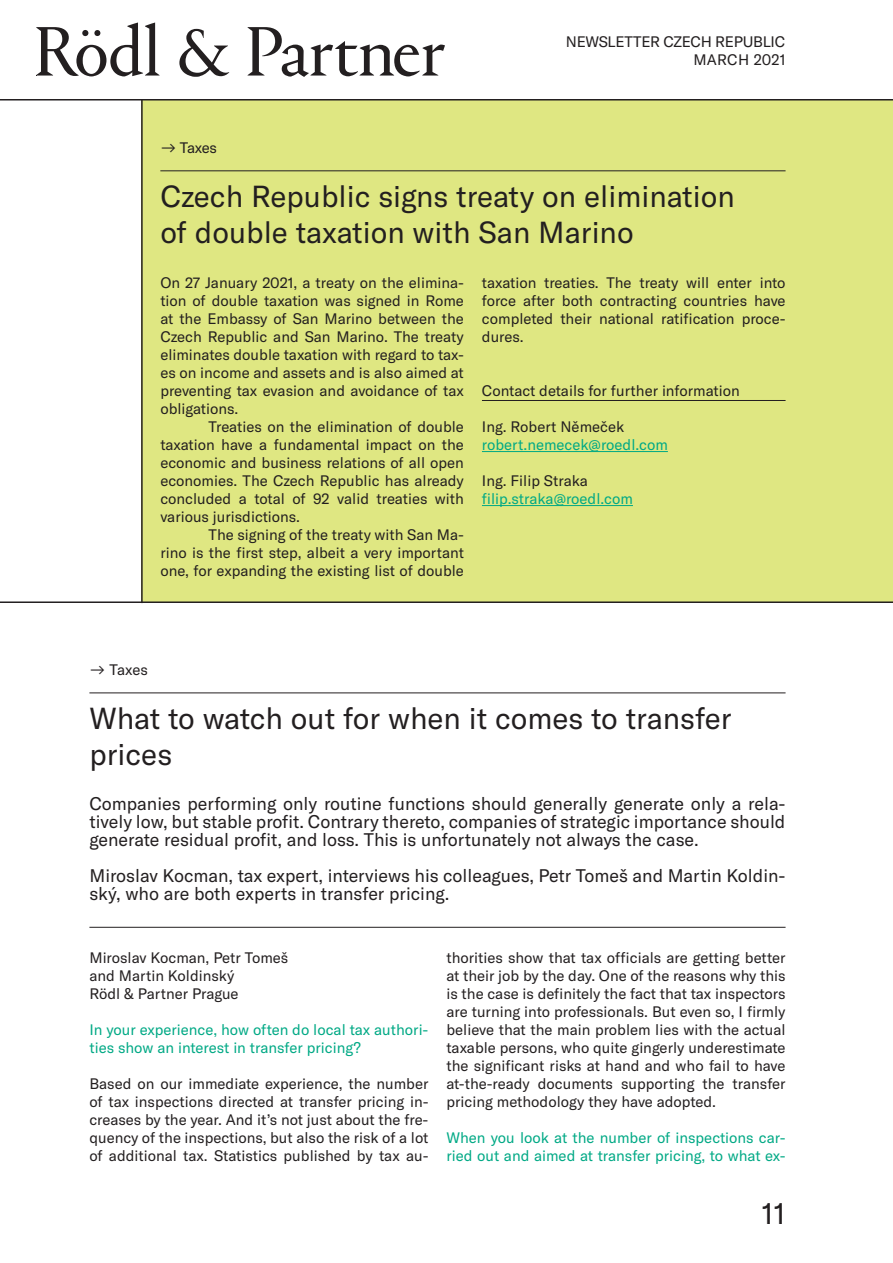
<style>
.page{position:relative;width:893px;height:1263px;background:#fff}
.page>*{position:absolute;margin:0;border:0;box-sizing:border-box;transform-origin:0 0}
.t1{font:30px/36px "GT America";color:#231f20}
.t2{font:18px/18px "GT America";color:#231f20;text-align:justify}
.t3{font:15px/18px "GT America";color:#231f20;text-align:justify}
.t4{font:15px/18px "GT America";color:#00a985}
</style>
<div class="page">
<div style="left:142px;top:100px;width:751px;height:503px;background:#dfe782"></div>
<hr style="left:141px;top:100px;width:2px;height:503px;background:#231f20">
<hr style="left:482px;top:400px;width:304px;height:1px;background:#231f20">
<hr style="left:482px;top:451px;width:186px;height:1px;background:#00a985">
<hr style="left:482px;top:505px;width:151px;height:1px;background:#00a985">
<hr style="left:160px;top:171px;width:626px;height:1px;background:#231f20">
<hr style="left:0;top:601px;width:893px;height:2px;background:#231f20">
<hr style="left:89px;top:693px;width:697px;height:1px;background:#231f20">
<hr style="left:89px;top:927px;width:697px;height:1px;background:#231f20">
<hr style="left:0;top:99px;width:893px;height:1px;background:#231f20">
<svg style="left:36px;top:23px;width:409px;height:54px"></svg>
<p class="t3" style="left:566px;top:32px;width:52px">newsletter</p>
<p class="t3" style="left:663px;top:32px;width:11px">czech</p>
<p class="t3" style="left:715px;top:32px;width:10px">republic</p>
<p class="t3" style="left:693px;top:50px;width:12px">march</p>
<p class="t3" style="left:754px;top:50px;width:33px">2021</p>
<p class="t3" style="left:160px;top:139px;width:58px">→ Taxes</p>
<h1 class="t1" style="left:160px;top:178px;width:576px">Czech Republic signs treaty on elimination of double taxation with San Marino</h1>
<p class="t3" style="left:160px;top:274px;width:305px">On 27 January 2021, a treaty on the elimina&shy;tion of double taxation was signed in Rome at the Embassy of San Marino between the Czech Republic and San Marino. The treaty eliminates double taxation with regard to tax&shy;es on income and assets and is also aimed at preventing tax evasion and avoidance of tax obligations.</p>
<p class="t3" style="left:160px;top:418px;width:305px;text-indent:48px">Treaties on the elimination of double taxation have a fundamental impact on the economic and business relations of all open economies. The Czech Republic has already concluded a total of 92 valid treaties with various jurisdictions.</p>
<p class="t3" style="left:160px;top:526px;width:305px;text-indent:48px">The signing of the treaty with San Ma&shy;rino is the first step, albeit a very important one, for expanding the existing list of double</p>
<p class="t3" style="left:482px;top:274px;width:305px">taxation treaties. The treaty will enter into force after both contracting countries have completed their national ratification proce&shy;dures.</p>
<p class="t3" style="left:482px;top:382px;width:259px">Contact details for further information</p>
<p class="t3" style="left:482px;top:418px;width:144px">Ing. Robert N ěmeček</p>
<p class="t4" style="left:482px;top:436px;width:187px">robert.nemecek@roedl.com</p>
<p class="t3" style="left:482px;top:472px;width:107px">Ing. Filip Straka</p>
<p class="t4" style="left:482px;top:490px;width:152px">filip.straka@roedl.com</p>
<p class="t3" style="left:89px;top:661px;width:60px">→ Taxes</p>
<h1 class="t1" style="left:89px;top:700px;width:644px">What to watch out for when it comes to transfer prices</h1>
<p class="t2" style="left:89px;top:795px;width:698px">Companies performing only routine functions should generally generate only a rela&shy;tively low, but stable profit. Contrary thereto, companies of strategic importance should generate residual profit, and loss. This is unfortunately not always the case.</p>
<p class="t2" style="left:89px;top:867px;width:698px">Miroslav Kocman, tax expert, interviews his colleagues, Petr Tomeš and Martin Koldin&shy;ský, who are both experts in transfer pricing.</p>
<p class="t3" style="left:89px;top:949px;width:200px;text-align:left">Miroslav Kocman, Petr Tomeš and Martin Koldinský<br>Rödl &amp; Partner Prague</p>
<p class="t4" style="left:89px;top:1021px;width:341px">In your experience, how often do local tax authori&shy;ties show an interest in transfer pricing?</p>
<p class="t3" style="left:89px;top:1075px;width:341px">Based on our immediate experience, the number of tax inspections directed at transfer pricing in&shy;creases by the year. And it’s not just about the fre&shy;quency of the inspections, but also the risk of a lot of additional tax. Statistics published by tax au-</p>
<p class="t3" style="left:446px;top:949px;width:341px">thorities show that tax officials are getting better at their job by the day. One of the reasons why this is the case is definitely the fact that tax inspectors are turning into professionals. But even so, I firmly believe that the main problem lies with the actual taxable persons, who quite gingerly underestimate the significant risks at hand and who fail to have at-the-ready documents supporting the transfer pricing methodology they have adopted.</p>
<p class="t4" style="left:446px;top:1129px;width:341px">When you look at the number of inspections car&shy;ried out and aimed at transfer pricing, to what ex-</p>
<h1 class="t1" style="left:762px;top:1195px;width:25px">11</h1>
</div>
